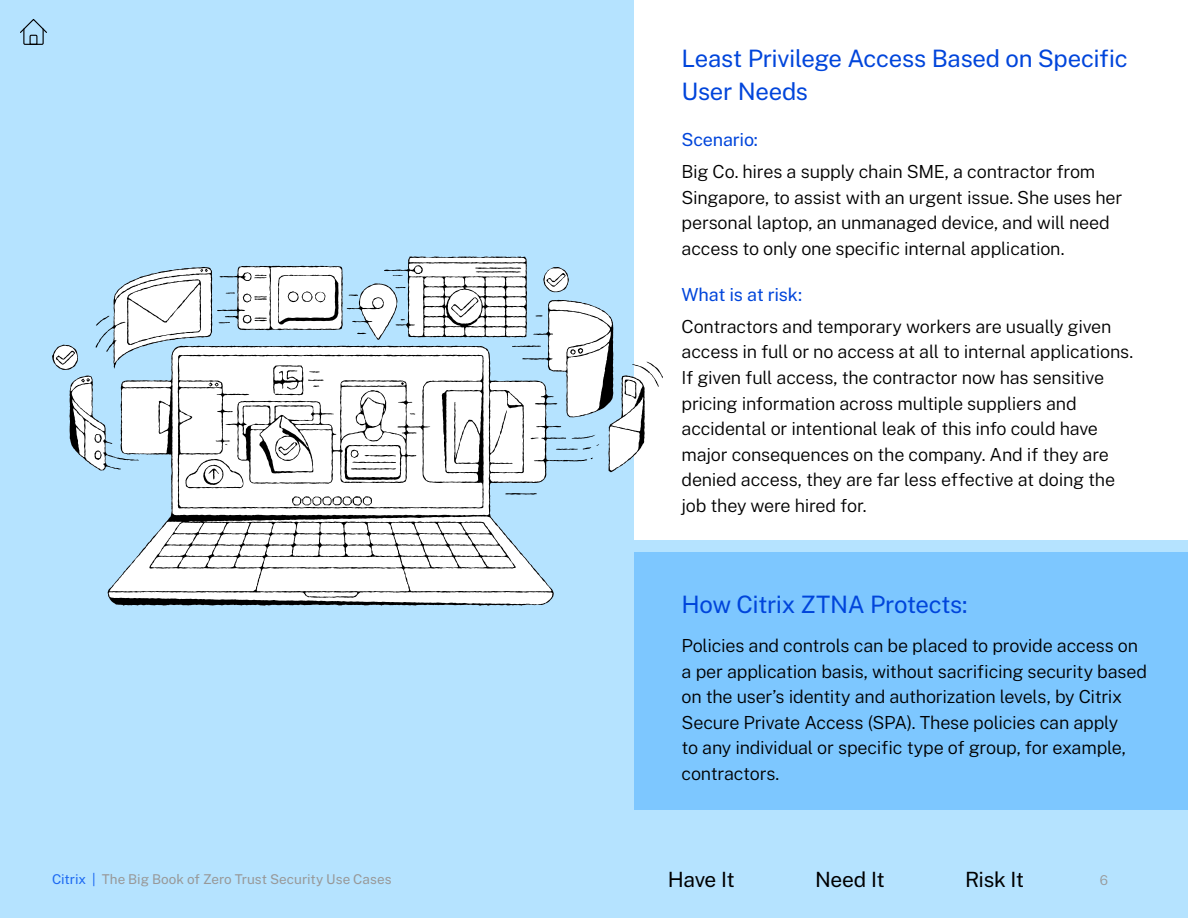
<style>
.page{position:relative;width:1188px;height:918px;background:#b5e3ff}
.page>*{position:absolute;margin:0;border:0;box-sizing:border-box;transform-origin:0 0}
.t1{font:100 24px/33px "Public Sans";letter-spacing:-.015em;color:#0045db}
.t2{font:100 21px "Public Sans";letter-spacing:-.025em;color:#000}
.t3{font:100 18px/25.5px "Public Sans";letter-spacing:-.015em;color:#000}
.t4{font:100 18px "Public Sans";letter-spacing:-.015em;color:#0045db}
.t5{font:100 13.5px "Public Sans";color:#989898}
.s1{color:#1c69f2}
</style>
<div class="page">
<div style="left:634px;top:552px;width:554px;height:257px;background:#7dc7ff"></div>
<div style="left:634px;top:0;width:554px;height:540px;background:#fff"></div>
<svg style="left:108px;top:506px;width:446px;height:100px;background:#d0d6da"></svg>
<svg style="left:52px;top:256px;width:611px;height:250px"></svg>
<svg style="left:20px;top:19px;width:27px;height:26px"></svg>
<h1 class="t1" style="left:682px;top:41px;width:448px">Least Privilege Access Based on Specific<br>User Needs</h1>
<p class="t4" style="left:682px;top:127px;width:78px">Scenario:</p>
<p class="t3" style="left:682px;top:158px;width:442px">Big Co. hires a supply chain SME, a contractor from Singapore, to assist with an urgent issue. She uses her personal laptop, an unmanaged device, and will need access to only one specific internal application.</p>
<p class="t4" style="left:682px;top:281px;width:122px">What is at risk:</p>
<p class="t3" style="left:682px;top:313px;width:453px">Contractors and temporary workers are usually given access in full or no access at all to internal applications.<br>If given full access, the contractor now has sensitive pricing information across multiple suppliers and accidental or intentional leak of this info could have major consequences on the company. And if they are denied access, they are far less effective at doing the job they were hired for.</p>
<h1 class="t1" style="left:682px;top:586px;width:288px">How Citrix ZTNA Protects:</h1>
<p class="t3" style="left:682px;top:632px;width:467px">Policies and controls can be placed to provide access on a per application basis, without sacrificing security based on the user’s identity and authorization levels, by Citrix Secure Private Access (SPA). These policies can apply<br>to any individual or specific type of group, for example, contractors.</p>
<p class="t5" style="left:52px;top:870px;width:341px"><span class="s1">Citrix |</span> The Big Book of Zero Trust Security Use Cases</p>
<p class="t2" style="left:668px;top:864px;width:69px">Have It</p>
<p class="t2" style="left:815px;top:864px;width:71px">Need It</p>
<p class="t2" style="left:965px;top:864px;width:61px">Risk It</p>
<p class="t5" style="left:1100px;top:871px;width:10px">6</p>
</div>
